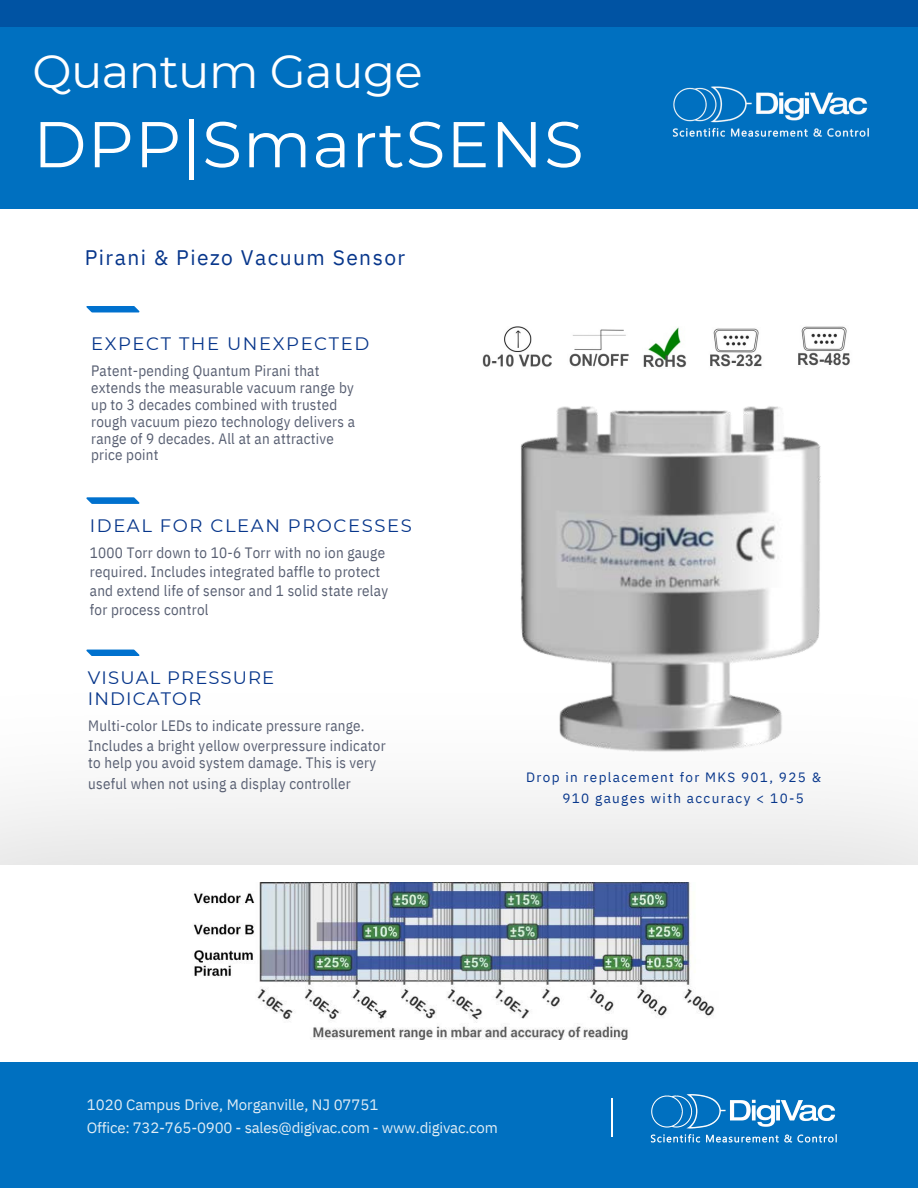
<style>
.page{position:relative;width:918px;height:1188px;background:#fff}
.page>*{position:absolute;margin:0;border:0;box-sizing:border-box;transform-origin:0 0}
.t1{font:64.65px "Montserrat";letter-spacing:.015em;color:#fff}
.t2{font:46.65px "Montserrat";letter-spacing:-.01em;color:#fff}
.t3{font:21px "IBM Plex Sans";letter-spacing:.07em;color:#07368b}
.t4{font:18px "Montserrat";letter-spacing:.09em;color:#07368b}
.t5{font:18px/21.3px "Montserrat";letter-spacing:.06em;color:#07368b}
.t6{font:15px/16.8px "IBM Plex Sans Cond";letter-spacing:.015em;color:#585f72}
.t7{font:15px/22.5px "IBM Plex Sans";letter-spacing:-.015em;color:#e1edf5}
.t8{font:13.5px/20.2px "IBM Plex Sans";letter-spacing:.1em;color:#07368b}
</style>
<div class="page">
<svg style="left:86px;top:306px;width:54px;height:6px"></svg>
<svg style="left:86px;top:497px;width:54px;height:7px"></svg>
<div style="left:0;top:0;width:918px;height:209px;background:#0070c0"></div>
<div style="left:0;top:0;width:918px;height:27px;background:#0053a3"></div>
<svg style="left:86px;top:650px;width:54px;height:6px"></svg>
<div style="left:0;top:1058px;width:918px;height:130px;background:#0070c0"></div>
<img style="left:672px;top:86px;width:197px;height:51px">
<div style="left:0;top:865px;width:918px;height:197px;background:#fff"></div>
<hr style="left:611px;top:1099px;width:2px;height:38px;background:#fff">
<img style="left:650px;top:1094px;width:187px;height:49px">
<img style="left:493px;top:406px;width:386px;height:354px">
<img style="left:193px;top:882px;width:522px;height:158px">
<img style="left:482px;top:327px;width:70px;height:40px">
<img style="left:643px;top:327px;width:43px;height:41px">
<img style="left:569px;top:329px;width:60px;height:38px">
<img style="left:710px;top:328px;width:52px;height:39px">
<img style="left:798px;top:326px;width:52px;height:40px">
<h2 class="t2" style="left:33px;top:43px;width:392px">Quantum Gauge</h2>
<h1 class="t1" style="left:33px;top:105px;width:552px">DPP|SmartSENS</h1>
<h3 class="t3" style="left:85px;top:244px;width:322px">Pirani &amp; Piezo Vacuum Sensor</h3>
<p class="t4" style="left:91px;top:333px;width:280px">EXPECT THE UNEXPECTED</p>
<p class="t6" style="left:91px;top:362px;width:265px">Patent-pending Quantum Pirani that extends the measurable vacuum range by up to 3 decades combined with trusted rough vacuum piezo technology delivers a range of 9 decades. All at an attractive price point</p>
<p class="t4" style="left:90px;top:514px;width:323px">IDEAL FOR CLEAN PROCESSES</p>
<p class="t6" style="left:90px;top:543px;width:300px;line-height:19.2px">1000 Torr down to 10-6 Torr with no ion gauge required. Includes integrated baffle to protect and extend life of sensor and 1 solid state relay for process control</p>
<p class="t5" style="left:88px;top:667px;width:188px">VISUAL PRESSURE<br>INDICATOR</p>
<p class="t6" style="left:88px;top:715px;width:299px;line-height:20.2px">Multi-color LEDs to indicate pressure range.<br>Includes a bright yellow overpressure indicator</p>
<p class="t6" style="left:88px;top:751px;width:290px;line-height:21.3px">to help you avoid system damage. This is very useful when not using a display controller</p>
<p class="t8" style="left:562px;top:767px;width:260px;text-indent:-36px">Drop in replacement for MKS 901, 925 &amp;<br>910 gauges with accuracy &lt; 10-5</p>
<p class="t7" style="left:87px;top:1093px;width:413px">1020 Campus Drive, Morganville, NJ 07751<br>Office: 732-765-0900 - sales@digivac.com - www.digivac.com</p>
</div>
